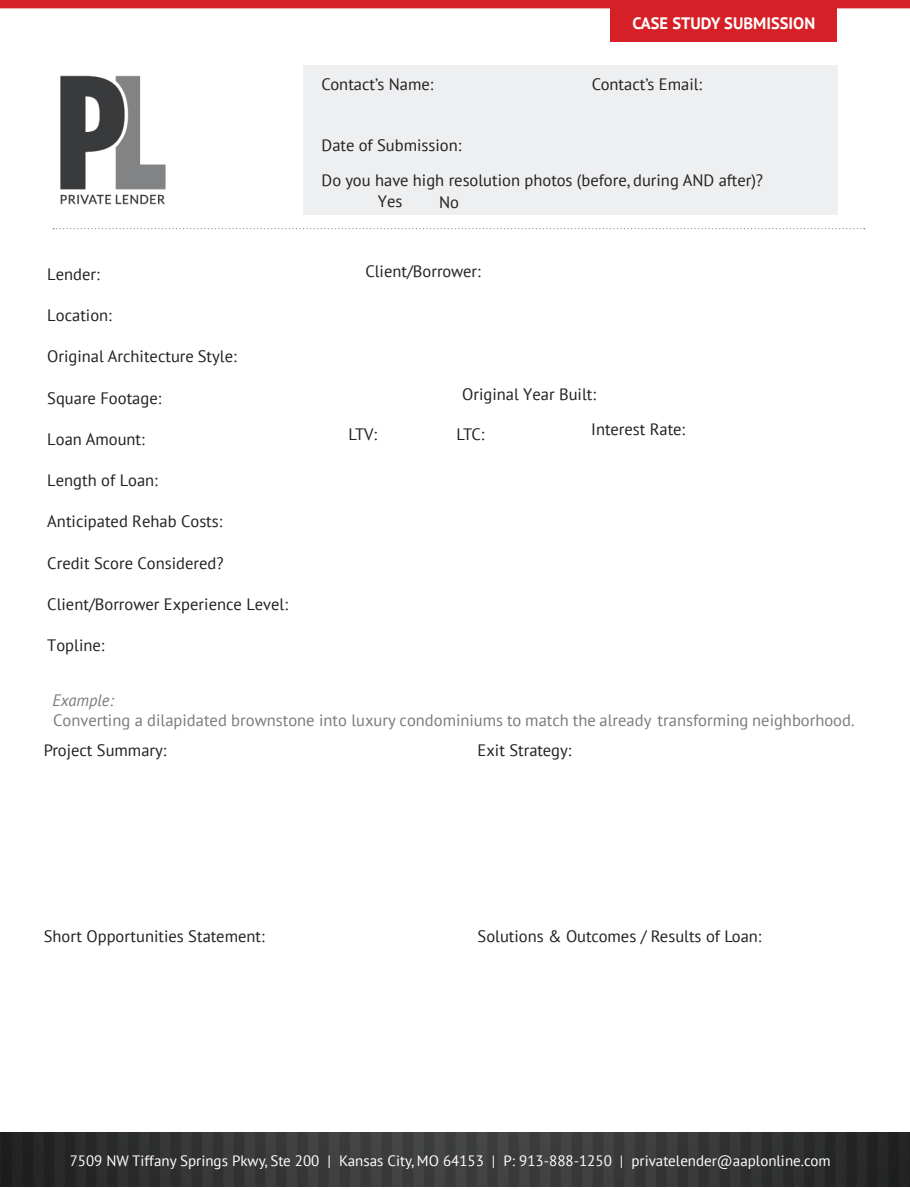
<style>
.page{position:relative;width:910px;height:1189px;background:#fff}
.page>*{position:absolute;margin:0;border:0;box-sizing:border-box;transform-origin:0 0}
.t1{font:16.5px/35.1px "PT Sans";color:#231f20}
.t2{font:16.5px "PT Sans";color:#787d79}
.t3{font:16.5px "PT Sans";color:#231f20}
.t4{font:700 16.5px "PT Sans";color:#fff}
.t5{font:italic 16.5px "PT Sans";color:#787d79}
.t6{font:15px "PT Sans";color:#fff}
</style>
<div class="page">
<div style="left:0;top:0;width:909px;height:8px;background:#d62027"></div>
<div style="left:610px;top:5px;width:227px;height:37px;background:#d62027"></div>
<img style="left:60px;top:75px;width:106px;height:130px">
<svg style="left:53px;top:228px;width:811px;height:1px"></svg>
<div style="left:303px;top:65px;width:534px;height:150px;background:#edeff0"></div>
<img style="left:0;top:1133px;width:909px;height:54px">
<p class="t4" style="left:632px;top:13px;width:184px">CASE STUDY SUBMISSION</p>
<p class="t1" style="left:321px;top:66px;width:113px">Contact’s Name:</p>
<p class="t1" style="left:591px;top:66px;width:112px">Contact’s Email:</p>
<p class="t1" style="left:321px;top:127px;width:443px">Date of Submission:<br>Do you have high resolution photos (before, during AND after)?</p>
<p class="t1" style="left:47px;top:256px;width:54px">Lender:</p>
<p class="t1" style="left:47px;top:297px;width:66px">Location:</p>
<p class="t1" style="left:47px;top:338px;width:191px">Original Architecture Style:</p>
<p class="t1" style="left:47px;top:380px;width:115px">Square Footage:</p>
<p class="t1" style="left:47px;top:421px;width:99px">Loan Amount:</p>
<p class="t1" style="left:47px;top:462px;width:112px">Length of Loan:</p>
<p class="t1" style="left:47px;top:503px;width:177px">Anticipated Rehab Costs:</p>
<p class="t1" style="left:47px;top:545px;width:178px">Credit Score Considered?</p>
<p class="t1" style="left:47px;top:586px;width:242px">Client/Borrower Experience Level:</p>
<p class="t3" style="left:47px;top:635px;width:59px">Topline:</p>
<p class="t3" style="left:378px;top:191px;width:26px">Yes</p>
<p class="t3" style="left:439px;top:192px;width:21px">No</p>
<p class="t1" style="left:365px;top:253px;width:117px">Client/Borrower:</p>
<p class="t3" style="left:462px;top:383px;width:135px">Original Year Built:</p>
<p class="t1" style="left:348px;top:416px;width:30px">LTV:</p>
<p class="t1" style="left:456px;top:416px;width:29px">LTC:</p>
<p class="t1" style="left:591px;top:411px;width:95px">Interest Rate:</p>
<p class="t5" style="left:52px;top:689px;width:63px">Example:</p>
<p class="t2" style="left:53px;top:709px;width:802px">Converting a dilapidated brownstone into luxury condominiums to match the already transforming neighborhood.</p>
<p class="t1" style="left:44px;top:732px;width:124px">Project Summary:</p>
<p class="t1" style="left:477px;top:732px;width:95px">Exit Strategy:</p>
<p class="t1" style="left:44px;top:918px;width:222px">Short Opportunities Statement:</p>
<p class="t1" style="left:477px;top:918px;width:285px">Solutions &amp; Outcomes / Results of Loan:</p>
<p class="t6" style="left:70px;top:1151px;width:762px">7509 NW Tiffany Springs Pkwy, Ste 200 | Kansas City, MO 64153 | P: 913-888-1250 | privatelender@aaplonline.com</p>
</div>
